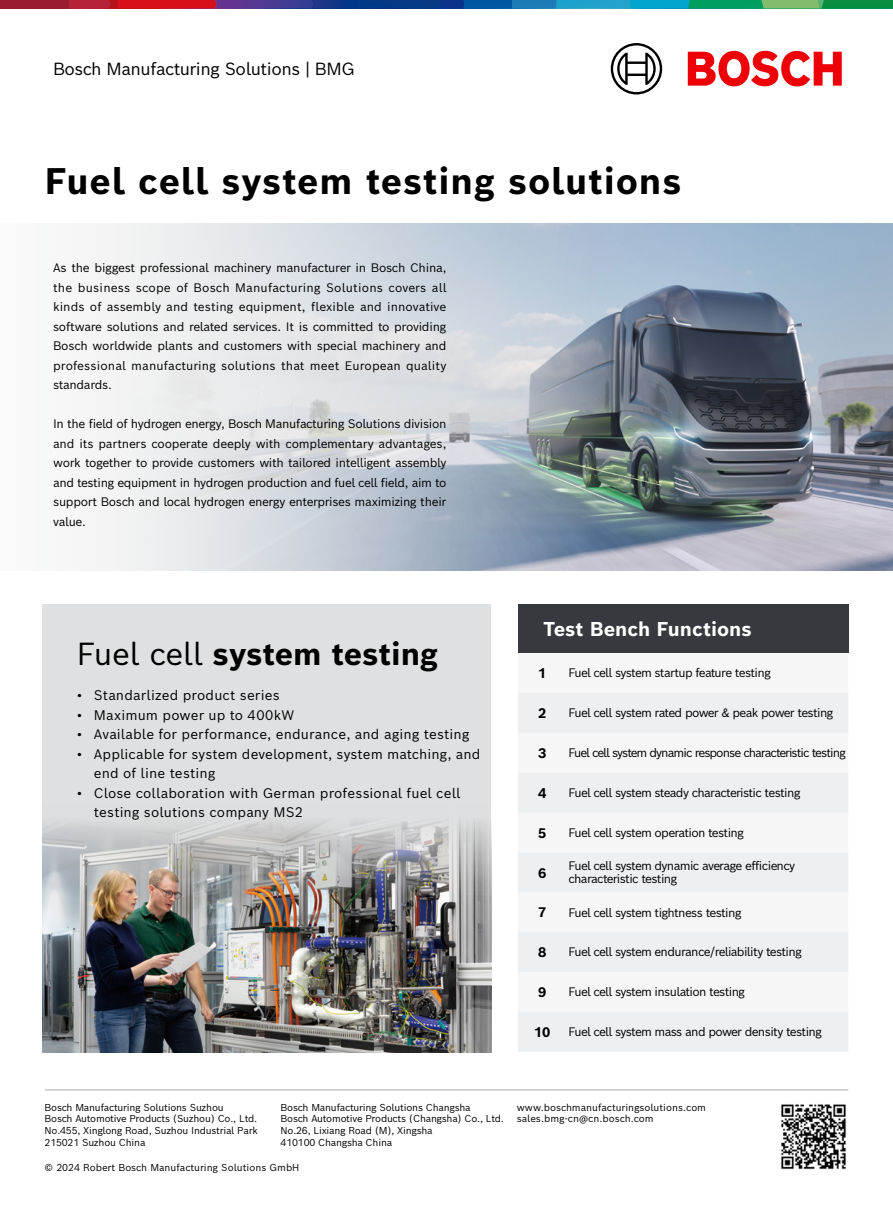
<style>
.page{position:relative;width:893px;height:1212px;background:#fff}
.page>*{position:absolute;margin:0;border:0;box-sizing:border-box;transform-origin:0 0}
.t1{font:700 36px "Bosch Sans CHS";letter-spacing:.025em;color:#000}
.t2{font:700 31.05px "Bosch Sans";color:#000}
.t3{font:700 19.5px "Bosch Sans";color:#fff}
.t4{font:17.1px "Bosch Sans";letter-spacing:-.025em;color:#000}
.t5{font:13.5px/19.5px "Bosch Sans";letter-spacing:.005em;color:#000}
.t6{font:700 13.5px "Bosch Sans CHS";color:#000}
.t7{font:12px/19.5px "Bosch Sans";letter-spacing:-.055em;color:#000;text-align:justify}
.t8{font:12px "Bosch Sans";letter-spacing:-.08em;color:#000}
.t9{font:9.75px/11.7px "Bosch Sans CHS";letter-spacing:-.02em;color:#000}
.t10{font:9.75px/11.7px "Bosch Sans CHS";color:#000}
.s1{font-weight:400}
</style>
<div class="page">
<div style="left:0;top:223px;width:893px;height:347px;background:#f5f6f6"></div>
<img style="left:147px;top:223px;width:746px;height:347px">
<div style="left:42px;top:604px;width:449px;height:448px;background:#dfe0e1"></div>
<img style="left:42px;top:821px;width:449px;height:231px">
<div style="left:518px;top:604px;width:330px;height:49px;background:#37393e"></div>
<div style="left:518px;top:693px;width:330px;height:359px;background:#eeeff1"></div>
<hr style="left:45px;top:1089px;width:803px;height:1px;background:#c9caca">
<img style="left:781px;top:1104px;width:65px;height:66px">
<div style="left:0;top:0;width:69px;height:9px;background:#991c30"></div>
<svg style="left:69px;top:0;width:824px;height:9px;background:#3d627a"></svg>
<svg style="left:688px;top:51px;width:154px;height:35px"></svg>
<svg style="left:611px;top:43px;width:51px;height:51px"></svg>
<h3 class="t4" style="left:53px;top:54px;width:303px">Bosch Manufacturing Solutions | BMG</h3>
<h1 class="t1" style="left:45px;top:150px;width:638px">Fuel cell system testing solutions</h1>
<p class="t7" style="left:53px;top:257px;width:395px">As the biggest professional machinery manufacturer in Bosch China, the business scope of Bosch Manufacturing Solutions covers all kinds of assembly and testing equipment, flexible and innovative software solutions and related services. It is committed to providing Bosch worldwide plants and customers with special machinery and professional manufacturing solutions that meet European quality standards.</p>
<p class="t7" style="left:53px;top:413px;width:395px">In the field of hydrogen energy, Bosch Manufacturing Solutions division and its partners cooperate deeply with complementary advantages, work together to provide customers with tailored intelligent assembly and testing equipment in hydrogen production and fuel cell field, aim to support Bosch and local hydrogen energy enterprises maximizing their value.</p>
<h2 class="t2" style="left:77px;top:627px;width:363px"><span class="s1">Fuel cell</span> system testing</h2>
<p class="t5" style="left:77px;top:684px;width:204px">• Standarlized product series</p>
<p class="t5" style="left:77px;top:704px;width:219px">• Maximum power up to 400kW</p>
<p class="t5" style="left:77px;top:723px;width:394px">• Available for performance, endurance, and aging testing</p>
<p class="t5" style="left:94px;top:743px;width:388px;text-indent:-17px">• Applicable for system development, system matching, and end of line testing</p>
<p class="t5" style="left:94px;top:782px;width:368px;text-indent:-17px">• Close collaboration with German professional fuel cell testing solutions company MS2</p>
<h3 class="t3" style="left:543px;top:612px;width:210px">Test Bench Functions</h3>
<p class="t6" style="left:538px;top:662px;width:10px">1</p>
<p class="t7" style="left:568px;top:662px;width:204px">Fuel cell system startup feature testing</p>
<p class="t6" style="left:538px;top:702px;width:10px">2</p>
<p class="t7" style="left:568px;top:702px;width:266px">Fuel cell system rated power &amp; peak power testing</p>
<p class="t6" style="left:538px;top:742px;width:10px">3</p>
<p class="t8" style="left:568px;top:743px;width:279px">Fuel cell system dynamic response characteristic testing</p>
<p class="t6" style="left:538px;top:782px;width:10px">4</p>
<p class="t7" style="left:568px;top:782px;width:233px">Fuel cell system steady characteristic testing</p>
<p class="t6" style="left:538px;top:821px;width:10px">5</p>
<p class="t7" style="left:568px;top:821px;width:177px">Fuel cell system operation testing</p>
<p class="t6" style="left:538px;top:861px;width:10px">6</p>
<p class="t7" style="left:568px;top:858px;width:228px;line-height:13.5px">Fuel cell system dynamic average efficiency characteristic testing</p>
<p class="t6" style="left:538px;top:901px;width:10px">7</p>
<p class="t7" style="left:568px;top:901px;width:175px">Fuel cell system tightness testing</p>
<p class="t6" style="left:538px;top:941px;width:10px">8</p>
<p class="t7" style="left:568px;top:941px;width:235px">Fuel cell system endurance/reliability testing</p>
<p class="t6" style="left:538px;top:981px;width:10px">9</p>
<p class="t7" style="left:568px;top:981px;width:178px">Fuel cell system insulation testing</p>
<p class="t6" style="left:534px;top:1021px;width:18px">10</p>
<p class="t7" style="left:568px;top:1021px;width:255px">Fuel cell system mass and power density testing</p>
<p class="t9" style="left:45px;top:1100px;width:215px">Bosch Manufacturing Solutions Suzhou<br>Bosch Automotive Products (Suzhou) Co., Ltd.<br>No.455, Xinglong Road, Suzhou Industrial Park 215021 Suzhou China</p>
<p class="t9" style="left:281px;top:1100px;width:225px">Bosch Manufacturing Solutions Changsha<br>Bosch Automotive Products (Changsha) Co., Ltd.<br>No.26, Lixiang Road (M), Xingsha<br>410100 Changsha China</p>
<p class="t10" style="left:517px;top:1100px;width:191px">www.boschmanufacturingsolutions.com sales.bmg-cn@cn.bosch.com</p>
<p class="t10" style="left:45px;top:1160px;width:256px">© 2024 Robert Bosch Manufacturing Solutions GmbH</p>
</div>
